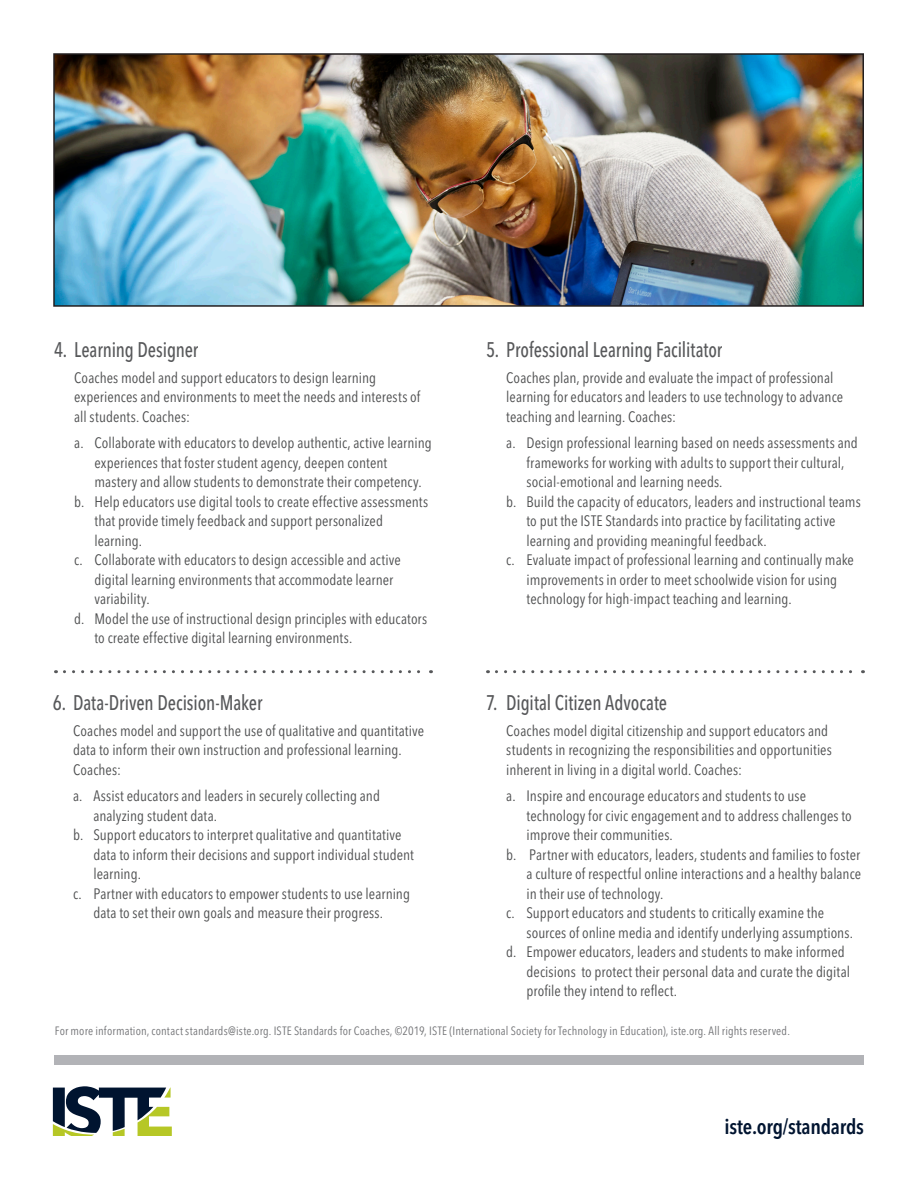
<style>
.page{position:relative;width:918px;height:1188px;background:#fff}
.page>*{position:absolute;margin:0;border:0;box-sizing:border-box;transform-origin:0 0}
.standard_name{font:500 condensed 21px "Avenir Next LT Pro";letter-spacing:-.005em;color:#57585a;scale:.9 1}
.t1{font:600 condensed 21px "Avenir Next LT Pro";letter-spacing:-.01em;color:#001430}
.standard_statement{font:condensed 15px/19.5px "Avenir Next LT Pro";letter-spacing:.005em;color:#4b4c4d}
.body_9pt_for_copyrig{font:condensed 12px "Avenir Next LT Pro";letter-spacing:.015em;color:#717275}
</style>
<div class="page">
<img style="left:56px;top:56px;width:805px;height:248px">
<div style="left:53px;top:53px;width:811px;height:254px;border:2px solid #231f20"></div>
<svg style="left:53px;top:1086px;width:119px;height:49px"></svg>
<div style="left:54px;top:1055px;width:810px;height:9px;background:#b2b3b7"></div>
<svg style="left:64px;top:670px;width:367px;height:3px"></svg>
<svg style="left:496px;top:670px;width:367px;height:3px"></svg>
<p class="standard_name" style="left:54px;top:336px;width:162px">4. Learning Designer</p>
<p class="standard_statement" style="left:74px;top:368px;width:348px">Coaches model and support educators to design learning experiences and environments to meet the needs and interests of all students. Coaches:</p>
<p class="standard_statement" style="left:94px;top:433px;width:339px;text-indent:-20px">a. Collaborate with educators to develop authentic, active learning experiences that foster student agency, deepen content mastery and allow students to demonstrate their competency.</p>
<p class="standard_statement" style="left:94px;top:492px;width:335px;text-indent:-20px">b. Help educators use digital tools to create effective assessments that provide timely feedback and support personalized learning.</p>
<p class="standard_statement" style="left:94px;top:550px;width:308px;text-indent:-20px">c. Collaborate with educators to design accessible and active digital learning environments that accommodate learner variability.</p>
<p class="standard_statement" style="left:94px;top:609px;width:334px;text-indent:-20px">d. Model the use of instructional design principles with educators to create effective digital learning environments.</p>
<p class="standard_name" style="left:53px;top:690px;width:234px">6. Data-Driven Decision-Maker</p>
<p class="standard_statement" style="left:73px;top:721px;width:353px">Coaches model and support the use of qualitative and quantitative data to inform their own instruction and professional learning.<br>Coaches:</p>
<p class="standard_statement" style="left:93px;top:786px;width:288px;text-indent:-20px">a. Assist educators and leaders in securely collecting and analyzing student data.</p>
<p class="standard_statement" style="left:93px;top:825px;width:322px;text-indent:-20px">b. Support educators to interpret qualitative and quantitative data to inform their decisions and support individual student learning.</p>
<p class="standard_statement" style="left:73px;top:884px;width:338px;text-align:center">c. Partner with educators to empower students to use learning data to set their own goals and measure their progress.</p>
<p class="standard_name" style="left:486px;top:336px;width:264px">5. Professional Learning Facilitator</p>
<p class="standard_statement" style="left:506px;top:368px;width:338px">Coaches plan, provide and evaluate the impact of professional learning for educators and leaders to use technology to advance teaching and learning. Coaches:</p>
<p class="standard_statement" style="left:526px;top:433px;width:333px;text-indent:-20px">a. Design professional learning based on needs assessments and frameworks for working with adults to support their cultural, social-emotional and learning needs.</p>
<p class="standard_statement" style="left:526px;top:492px;width:336px;text-indent:-20px">b. Build the capacity of educators, leaders and instructional teams to put the ISTE Standards into practice by facilitating active learning and providing meaningful feedback.</p>
<p class="standard_statement" style="left:526px;top:550px;width:329px;text-indent:-20px">c. Evaluate impact of professional learning and continually make improvements in order to meet schoolwide vision for using technology for high-impact teaching and learning.</p>
<p class="standard_name" style="left:486px;top:690px;width:203px">7. Digital Citizen Advocate</p>
<p class="standard_statement" style="left:506px;top:721px;width:327px">Coaches model digital citizenship and support educators and students in recognizing the responsibilities and opportunities inherent in living in a digital world. Coaches:</p>
<p class="standard_statement" style="left:526px;top:786px;width:327px;text-indent:-20px">a. Inspire and encourage educators and students to use technology for civic engagement and to address challenges to improve their communities.</p>
<p class="standard_statement" style="left:526px;top:845px;width:336px;text-align:justify;text-indent:-20px">b. Partner with educators, leaders, students and families to foster a culture of respectful online interactions and a healthy balance in their use of technology.</p>
<p class="standard_statement" style="left:526px;top:903px;width:328px;text-indent:-20px">c. Support educators and students to critically examine the sources of online media and identify underlying assumptions.</p>
<p class="standard_statement" style="left:526px;top:942px;width:325px;text-indent:-20px">d. Empower educators, leaders and students to make informed decisions to protect their personal data and curate the digital profile they intend to reflect.</p>
<p class="body_9pt_for_copyrig" style="left:55px;top:1023px;width:737px">For more information, contact standards@iste.org. ISTE Standards for Coaches, ©2019, ISTE (International Society for Technology in Education), iste.org. All rights reserved.</p>
<p class="t1" style="left:725px;top:1114px;width:141px">iste.org/standards</p>
</div>
